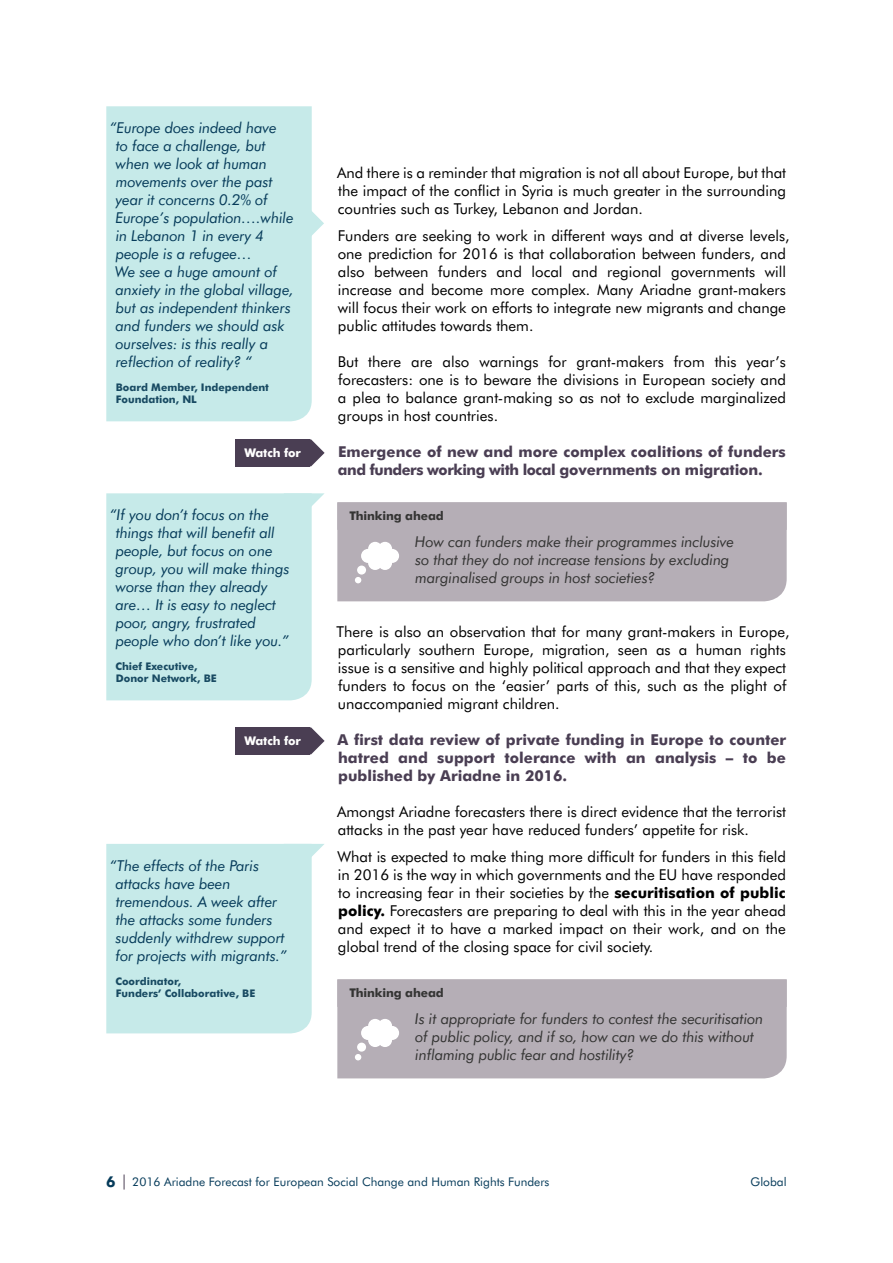
<style>
.page{position:relative;width:893px;height:1263px;background:#fff}
.page>*{position:absolute;margin:0;border:0;box-sizing:border-box;transform-origin:0 0}
.t1{font:15px/18px "Futura BT";color:#000;text-align:justify}
.t2{font:italic 15px/18px "Futura BT";letter-spacing:-.01em;color:#063b5a}
.t3{font:italic 15px/18px "Futura BT";letter-spacing:-.01em;color:#343433}
.t4{font:700 15px/18px "Futura BT";color:#4a3e53}
.t5{font:12px "Futura BT";color:#063b5a}
.t6{font:700 12px "Futura BT";letter-spacing:-.01em;color:#343433}
.t7{font:700 12px "Futura BT";letter-spacing:-.01em;color:#fff}
.t8{font:700 10.5px/12.6px "Futura BT";color:#184a62}
.s1{font-weight:700}
.s2{font-weight:700;font-size:15px}
.s3{font-size:15px;color:#4a3e53}
</style>
<div class="page">
<svg style="left:310px;top:439px;width:15px;height:27px"></svg>
<div style="left:235px;top:439px;width:75px;height:27px;background:#4a3e53"></div>
<svg style="left:310px;top:727px;width:15px;height:27px"></svg>
<div style="left:235px;top:727px;width:75px;height:27px;background:#4a3e53"></div>
<svg style="left:106px;top:493px;width:219px;height:207px;background:#c9ebea"></svg>
<div style="left:106px;top:844px;width:218px;height:189px;background:#c6eae9"></div>
<svg style="left:337px;top:530px;width:450px;height:72px"></svg>
<div style="left:337px;top:502px;width:450px;height:28px;border:3px solid #b5aeb6"></div>
<div style="left:339px;top:504px;width:446px;height:96px;background:#b5aeb6"></div>
<div style="left:106px;top:106px;width:206px;height:315px;background:#c6eae9"></div>
<svg style="left:337px;top:1007px;width:450px;height:72px"></svg>
<div style="left:337px;top:979px;width:450px;height:28px;border:3px solid #b5aeb6"></div>
<div style="left:339px;top:981px;width:446px;height:96px;background:#b5aeb6"></div>
<svg style="left:299px;top:210px;width:25px;height:27px"></svg>
<p class="t2" style="left:115px;top:119px;width:180px;text-indent:-5px">“Europe does indeed have<br>to face a challenge, but when we look at human movements over the past year it concerns 0.2% of<br>Europe’s population….while in Lebanon 1 in every 4 people is a refugee…<br>We see a huge amount of anxiety in the global village, but as independent thinkers and funders we should ask ourselves: is this really a reflection of reality? “</p>
<p class="t8" style="left:116px;top:380px;width:155px">Board Member, Independent<br>Foundation, NL</p>
<p class="t7" style="left:244px;top:445px;width:58px">Watch for</p>
<p class="t2" style="left:116px;top:506px;width:175px;text-indent:-6px">“If you don’t focus on the things that will benefit all people, but focus on one group, you will make things worse than they already are… It is easy to neglect poor, angry, frustrated people who don’t like you.”</p>
<p class="t8" style="left:116px;top:659px;width:103px">Chief Executive,<br>Donor Network, BE</p>
<p class="t7" style="left:244px;top:733px;width:58px">Watch for</p>
<p class="t2" style="left:116px;top:857px;width:173px;text-indent:-6px">“The effects of the Paris attacks have been tremendous. A week after the attacks some funders suddenly withdrew support for projects with migrants.”</p>
<p class="t8" style="left:116px;top:974px;width:141px">Coordinator,<br>Funders’ Collaborative, BE</p>
<p class="t1" style="left:337px;top:164px;width:450px">And there is a reminder that migration is not all about Europe, but that the impact of the conflict in Syria is much greater in the surrounding countries such as Turkey, Lebanon and Jordan.</p>
<p class="t1" style="left:338px;top:227px;width:453px;text-align:left">Funders are seeking to work in different ways and at diverse levels, one prediction for 2016 is that collaboration between funders, and also between funders and local and regional governments will increase and become more complex. Many Ariadne grant-makers will focus their work on efforts to integrate new migrants and change public attitudes towards them.</p>
<p class="t1" style="left:338px;top:353px;width:450px">But there are also warnings for grant-makers from this year’s forecasters: one is to beware the divisions in European society and a plea to balance grant-making so as not to exclude marginalized groups in host countries.</p>
<p class="t4" style="left:338px;top:443px;width:449px">Emergence of new and more complex coalitions of funders and funders working with local governments on migration.</p>
<p class="t6" style="left:349px;top:508px;width:96px">Thinking ahead</p>
<p class="t3" style="left:415px;top:533px;width:321px">How can funders make their programmes inclusive so that they do not increase tensions by excluding marginalised groups in host societies?</p>
<p class="t1" style="left:337px;top:623px;width:454px;text-align:left">There is also an observation that for many grant-makers in Europe, particularly southern Europe, migration, seen as a human rights issue is a sensitive and highly political approach and that they expect funders to focus on the ‘easier’ parts of this, such as the plight of unaccompanied migrant children.</p>
<p class="t4" style="left:338px;top:731px;width:450px;text-align:justify">A first data review of private funding in Europe to counter hatred and support tolerance with an analysis – to be published by Ariadne in 2016.</p>
<p class="t1" style="left:337px;top:803px;width:450px">Amongst Ariadne forecasters there is direct evidence that the terrorist attacks in the past year have reduced funders’ appetite for risk.</p>
<p class="t1" style="left:338px;top:848px;width:450px">What is expected to make thing more difficult for funders in this field in 2016 is the way in which governments and the EU have responded to increasing fear in their societies by the <span class="s1">securitisation of public policy.</span> Forecasters are preparing to deal with this in the year ahead and expect it to have a marked impact on their work, and on the global trend of the closing space for civil society.</p>
<p class="t6" style="left:349px;top:985px;width:96px">Thinking ahead</p>
<p class="t3" style="left:415px;top:1010px;width:350px">Is it appropriate for funders to contest the securitisation of public policy, and if so, how can we do this without inflaming public fear and hostility?</p>
<p class="t5" style="left:106px;top:1175px;width:445px"><span class="s2">6</span> <span class="s3">|</span> 2016 Ariadne Forecast for European Social Change and Human Rights Funders</p>
<p class="t5" style="left:751px;top:1175px;width:38px">Global</p>
</div>
